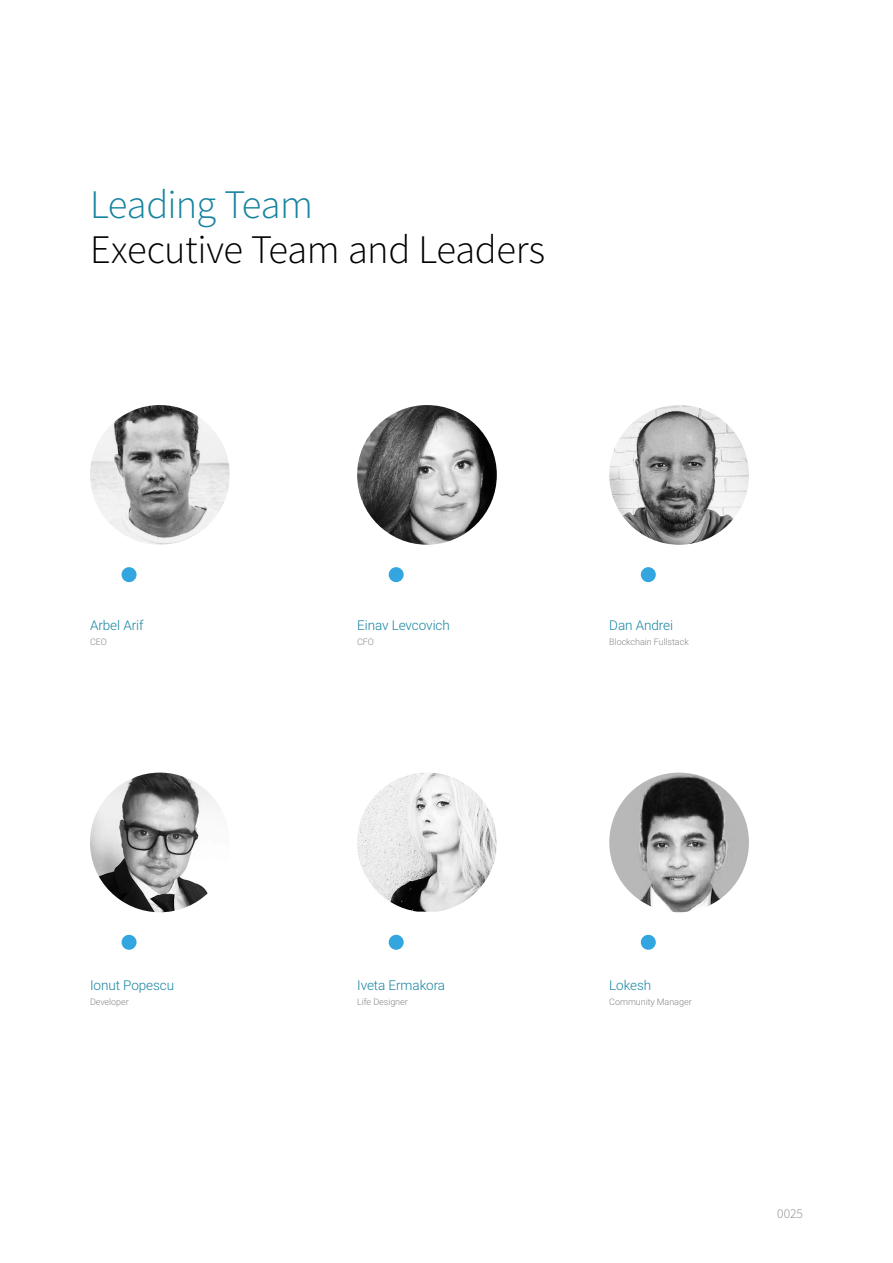
<style>
.page{position:relative;width:893px;height:1263px;background:#fff}
.page>*{position:absolute;margin:0;border:0;box-sizing:border-box;transform-origin:0 0}
.t1{font:300 40.5px "Source Sans Pro";letter-spacing:-.015em;color:#000}
.t2{font:300 40.5px "Source Sans Pro";letter-spacing:-.02em;color:#1683a0}
.t3{font:300 13.5px "Roboto";letter-spacing:-.005em;color:#1683a0}
.t4{font:300 13.5px "Source Sans Pro";color:#878787}
.t5{font:300 9px "Roboto";letter-spacing:-.005em;color:#878787}
</style>
<div class="page">
<img style="left:90px;top:772px;width:140px;height:140px;border-radius:70px">
<img style="left:90px;top:405px;width:140px;height:140px;border-radius:70px">
<img style="left:357px;top:405px;width:140px;height:140px;border-radius:70px">
<img style="left:609px;top:405px;width:140px;height:140px;border-radius:70px">
<img style="left:609px;top:772px;width:140px;height:140px;border-radius:70px">
<img style="left:357px;top:773px;width:140px;height:139px">
<div style="left:122px;top:567px;width:15px;height:15px;background:#33a6df;border-radius:50%"></div>
<div style="left:122px;top:935px;width:15px;height:15px;background:#33a6df;border-radius:50%"></div>
<div style="left:389px;top:567px;width:15px;height:15px;background:#33a6df;border-radius:50%"></div>
<div style="left:389px;top:935px;width:15px;height:15px;background:#33a6df;border-radius:50%"></div>
<div style="left:641px;top:567px;width:15px;height:15px;background:#33a6df;border-radius:50%"></div>
<div style="left:641px;top:935px;width:15px;height:15px;background:#33a6df;border-radius:50%"></div>
<h1 class="t2" style="left:90px;top:179px;width:224px">Leading Team</h1>
<h1 class="t1" style="left:90px;top:224px;width:457px">Executive Team and Leaders</h1>
<p class="t3" style="left:90px;top:616px;width:55px">Arbel Arif</p>
<p class="t5" style="left:90px;top:635px;width:18px">CEO</p>
<p class="t3" style="left:90px;top:976px;width:86px">Ionut Popescu</p>
<p class="t5" style="left:90px;top:995px;width:40px">Developer</p>
<p class="t3" style="left:357px;top:616px;width:94px">Einav Levcovich</p>
<p class="t5" style="left:357px;top:635px;width:18px">CFO</p>
<p class="t3" style="left:357px;top:976px;width:90px">Iveta Ermakora</p>
<p class="t5" style="left:357px;top:995px;width:52px">Life Designer</p>
<p class="t3" style="left:609px;top:616px;width:65px">Dan Andrei</p>
<p class="t5" style="left:609px;top:635px;width:81px">Blockchain Fullstack</p>
<p class="t3" style="left:609px;top:976px;width:44px">Lokesh</p>
<p class="t5" style="left:609px;top:995px;width:84px">Community Manager</p>
<p class="t4" style="left:777px;top:1205px;width:27px">0025</p>
</div>
